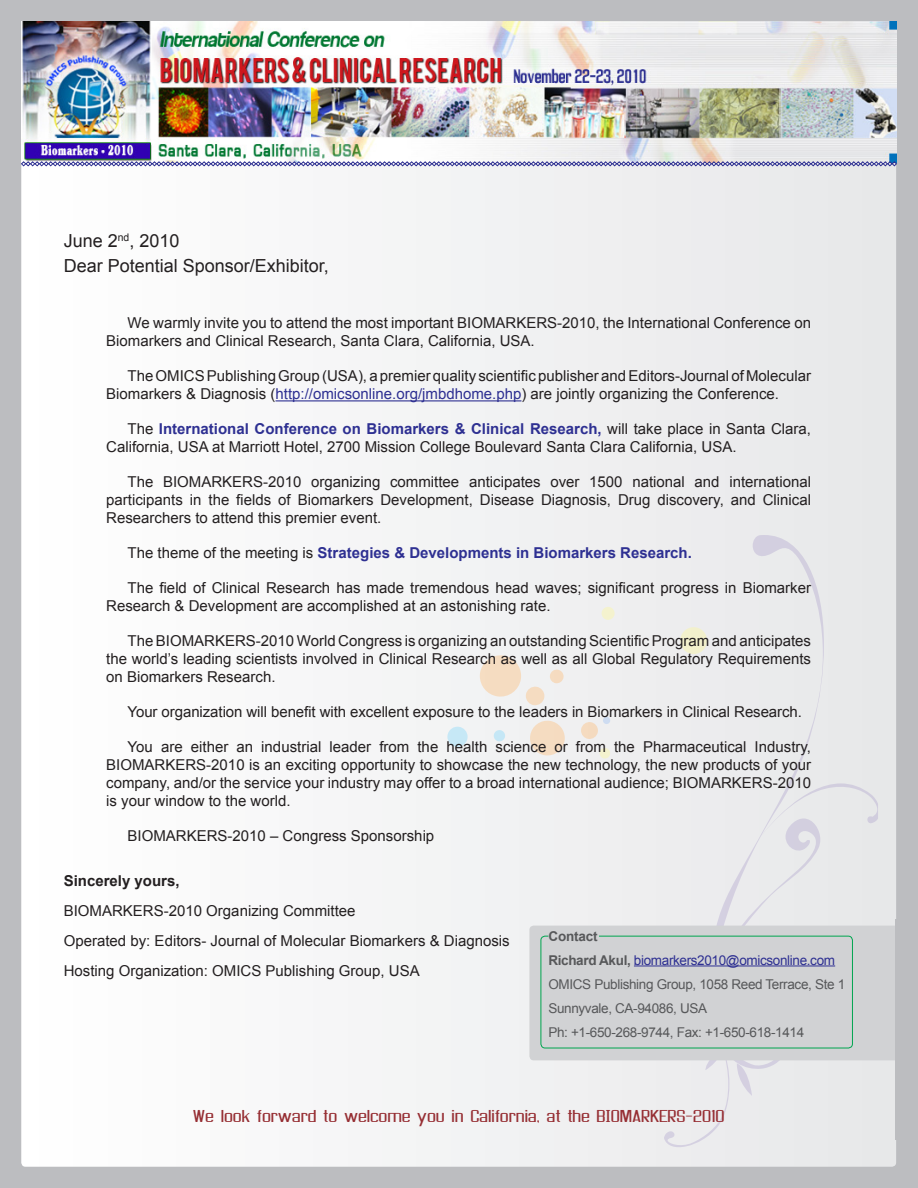
<style>
.page{position:relative;width:918px;height:1188px;background:#bcbdc0}
.page>*{position:absolute;margin:0;border:0;box-sizing:border-box;transform-origin:0 0}
.t1{font:18px "Arial";color:#231f20}
.t2{font:15px/18px "Arial";color:#231f20}
.t3{font:700 15px "Arial";color:#2e3092}
.t4{font:700 15px "Arial";color:#231f20}
.t5{font:13.5px "Arial";letter-spacing:-.025em;color:#57585a}
.t6{font:13.5px "Asseenon TV";color:#962e33}
.t7{font:13.5px "Arial";letter-spacing:-.025em;color:#2e3092}
.t8{font:700 13.5px "Arial";letter-spacing:-.01em;color:#57585a}
.s1{color:#2e3092}
.s2{font-weight:700;color:#2e3092}
.s3{font-weight:400;color:#231f20}
.s4{font-weight:700;color:#57585a}
</style>
<div class="page">
<div style="left:21px;top:22px;width:875px;height:1145px;background:#f4f5f5;border-radius:4px"></div>
<div style="left:752px;top:535px;width:72px;height:234px;background:#eaebec"></div>
<div style="left:664px;top:769px;width:214px;height:380px;background:#eaebec"></div>
<svg style="left:480px;top:655px;width:64px;height:51px"></svg>
<svg style="left:550px;top:669px;width:14px;height:15px"></svg>
<svg style="left:447px;top:726px;width:21px;height:21px"></svg>
<svg style="left:494px;top:730px;width:11px;height:12px"></svg>
<svg style="left:530px;top:720px;width:35px;height:36px"></svg>
<svg style="left:602px;top:607px;width:13px;height:13px"></svg>
<svg style="left:680px;top:627px;width:27px;height:27px"></svg>
<svg style="left:600px;top:748px;width:10px;height:11px"></svg>
<svg style="left:581px;top:717px;width:29px;height:22px"></svg>
<img style="left:21px;top:21px;width:875px;height:140px">
<svg style="left:21px;top:161px;width:876px;height:5px"></svg>
<hr style="left:276px;top:400px;width:245px;height:1px;background:#2e3092">
<div style="left:529px;top:926px;width:382px;height:134px;background:#d1d2d4;border-radius:4px"></div>
<div style="left:896px;top:919px;width:21px;height:220px;background:#bcbdc0"></div>
<div style="left:541px;top:936px;width:312px;height:112px;border:1px solid #00a54f;border-radius:4px"></div>
<div style="left:548px;top:929px;width:51px;height:17px;background:#d1d2d4;border-radius:4px"></div>
<hr style="left:634px;top:965px;width:201px;height:1px;background:#2e3092">
<p class="t1" style="left:64px;top:229px;width:117px">June 2<sup>nd</sup>, 2010</p>
<p class="t1" style="left:64px;top:254px;width:267px">Dear Potential Sponsor/Exhibitor,</p>
<p class="t2" style="left:106px;top:314px;width:706px;text-indent:21px">We warmly invite you to attend the most important BIOMARKERS-2010, the International Conference on<br>Biomarkers and Clinical Research, Santa Clara, California, USA.</p>
<p class="t2" style="left:106px;top:367px;width:706px;text-indent:21px">The OMICS Publishing Group (USA), a premier quality scientific publisher and Editors-Journal of Molecular<br>Biomarkers &amp; Diagnosis (<span class="s1">http://omicsonline.org/jmbdhome.php</span>) are jointly organizing the Conference.</p>
<p class="t2" style="left:106px;top:420px;width:706px;text-indent:21px">The <span class="s2">International Conference on Biomarkers &amp; Clinical Research,</span> will take place in Santa Clara,<br>California, USA at Marriott Hotel, 2700 Mission College Boulevard Santa Clara California, USA.</p>
<p class="t2" style="left:106px;top:473px;width:706px;text-align:justify;text-indent:21px">The BIOMARKERS-2010 organizing committee anticipates over 1500 national and international participants in the fields of Biomarkers Development, Disease Diagnosis, Drug discovery, and Clinical Researchers to attend this premier event.</p>
<p class="t3" style="left:128px;top:543px;width:566px"><span class="s3">The theme of the meeting is</span> Strategies &amp; Developments in Biomarkers Research.</p>
<p class="t2" style="left:106px;top:579px;width:706px;text-indent:21px">The field of Clinical Research has made tremendous head waves; significant progress in Biomarker<br>Research &amp; Development are accomplished at an astonishing rate.</p>
<p class="t2" style="left:106px;top:632px;width:706px;text-align:justify;text-indent:21px">The BIOMARKERS-2010 World Congress is organizing an outstanding Scientific Program and anticipates the world’s leading scientists involved in Clinical Research as well as all Global Regulatory Requirements on Biomarkers Research.</p>
<p class="t2" style="left:128px;top:703px;width:676px">Your organization will benefit with excellent exposure to the leaders in Biomarkers in Clinical Research.</p>
<p class="t2" style="left:106px;top:738px;width:706px;text-align:justify;text-indent:21px">You are either an industrial leader from the health science or from the Pharmaceutical Industry, BIOMARKERS-2010 is an exciting opportunity to showcase the new technology, the new products of your company, and/or the service your industry may offer to a broad international audience; BIOMARKERS-2010 is your window to the world.</p>
<p class="t2" style="left:128px;top:827px;width:308px">BIOMARKERS-2010 – Congress Sponsorship</p>
<p class="t4" style="left:64px;top:871px;width:117px">Sincerely yours,</p>
<p class="t2" style="left:64px;top:902px;width:293px">BIOMARKERS-2010 Organizing Committee</p>
<p class="t2" style="left:64px;top:932px;width:447px">Operated by: Editors- Journal of Molecular Biomarkers &amp; Diagnosis</p>
<p class="t2" style="left:64px;top:962px;width:357px">Hosting Organization: OMICS Publishing Group, USA</p>
<p class="t8" style="left:548px;top:927px;width:51px">Contact</p>
<p class="t7" style="left:548px;top:951px;width:288px"><span class="s4">Richard Akul,</span> biomarkers2010@omicsonline.com</p>
<p class="t5" style="left:548px;top:975px;width:298px">OMICS Publishing Group, 1058 Reed Terrace, Ste 1</p>
<p class="t5" style="left:548px;top:999px;width:160px">Sunnyvale, CA-94086, USA</p>
<p class="t5" style="left:548px;top:1023px;width:257px">Ph: +1-650-268-9744, Fax: +1-650-618-1414</p>
<p class="t6" style="left:193px;top:1106px;width:533px">We look forward to welcome you in California, at the BIOMARKERS-2010</p>
</div>
